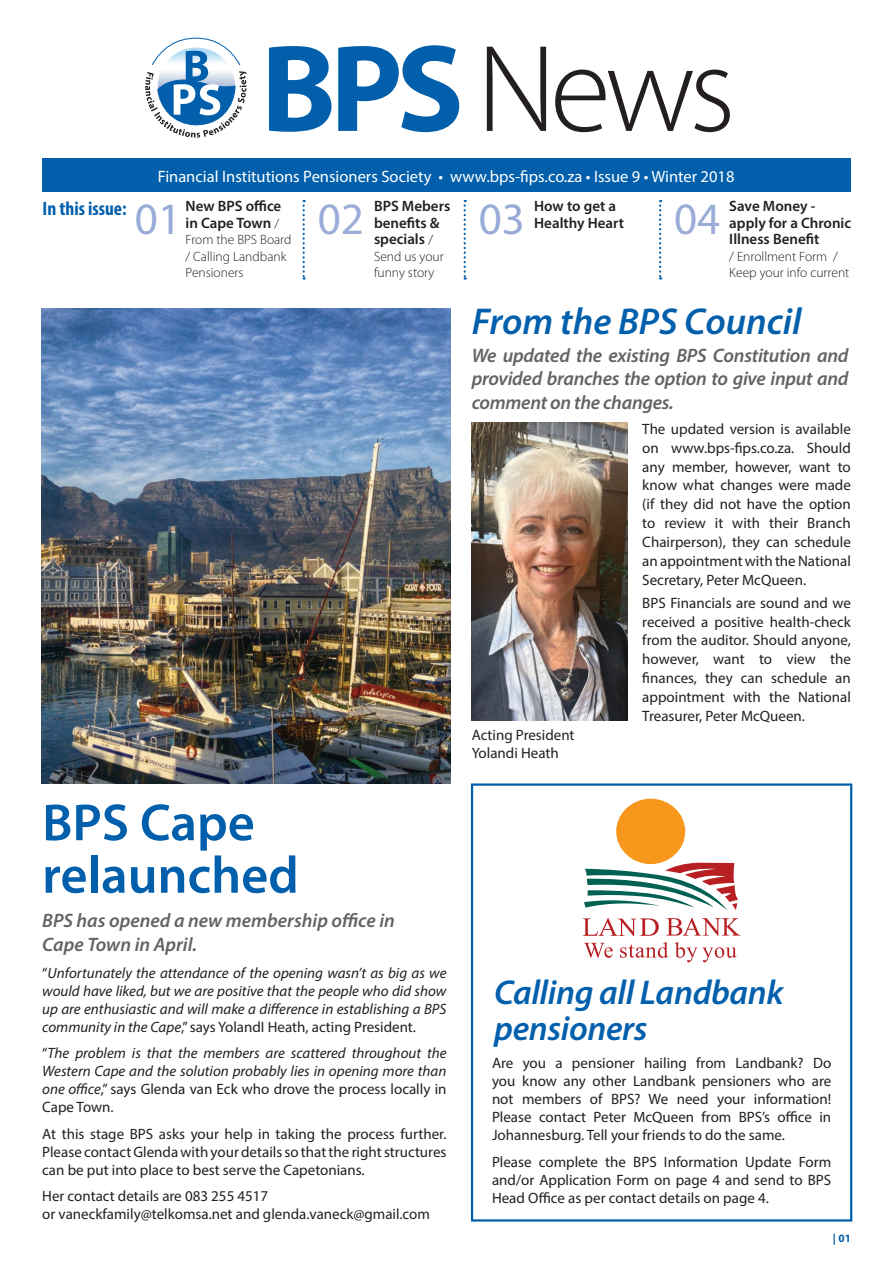
<style>
.page{position:relative;width:893px;height:1263px;background:#fff}
.page>*{position:absolute;margin:0;border:0;box-sizing:border-box;transform-origin:0 0}
.t1{font:300 124.95px "Myriad Pro";color:#231f20}
.t2{font:600 52.5px/52.5px "Myriad Pro";color:#015fac}
.t3{font:45px "Myriad Pro";color:#97abd6}
.t4{font:45px "Myriad Pro";color:#9aacd7}
.t5{font:italic 600 37.5px "Myriad Pro";color:#015fac}
.t6{font:italic 600 34.5px/36px "Myriad Pro";letter-spacing:-.01em;color:#015fac}
.t7{font:italic 600 19.5px/23.4px "Myriad Pro";letter-spacing:-.015em;color:#636366}
.t8{font:700 condensed 19.5px "Myriad Pro";color:#015fac}
.t9{font:16.5px "Myriad Pro";color:#fff}
.t10{font:15px/18.9px "Myriad Pro";color:#231f20;text-align:justify}
.t11{font:italic 15px/18px "Myriad Pro";color:#231f20;text-align:justify}
.t12{font:600 15px/16.5px "Myriad Pro";color:#231f20}
.t13{font:300 13.5px/16.5px "Myriad Pro";color:#231f20}
.t14{font:700 11.25px "Myriad Pro";color:#015fac}
.s1{font-weight:700;color:#015fac}
.s2{font-weight:300;font-size:13.5px}
.s3{font-style:normal}
</style>
<div class="page">
<div style="left:42px;top:159px;width:808px;height:33px;background:#015fac"></div>
<svg style="left:145px;top:37px;width:102px;height:101px"></svg>
<svg style="left:302px;top:200px;width:3px;height:80px"></svg>
<svg style="left:464px;top:200px;width:2px;height:80px"></svg>
<svg style="left:659px;top:200px;width:2px;height:80px"></svg>
<img style="left:42px;top:308px;width:409px;height:475px">
<img style="left:472px;top:423px;width:155px;height:298px">
<div style="left:616px;top:799px;width:69px;height:65px;background:#f7981d;border-radius:50%"></div>
<svg style="left:584px;top:863px;width:154px;height:47px"></svg>
<svg style="left:584px;top:943px;width:29px;height:15px"></svg>
<svg style="left:620px;top:942px;width:48px;height:16px"></svg>
<svg style="left:675px;top:942px;width:62px;height:20px"></svg>
<svg style="left:583px;top:918px;width:76px;height:18px"></svg>
<svg style="left:666px;top:918px;width:75px;height:18px"></svg>
<div style="left:471px;top:783px;width:381px;height:438px;border:2px solid #015fac"></div>
<h1 class="t1" style="left:261px;top:21px;width:476px"><span class="s1">BPS</span> News</h1>
<p class="t9" style="left:158px;top:166px;width:578px">Financial Institutions Pensioners Society • www.bps-fips.co.za • Issue 9 • Winter 2018</p>
<h3 class="t8" style="left:43px;top:196px;width:86px">In this issue:</h3>
<h3 class="t3" style="left:135px;top:191px;width:48px">01</h3>
<p class="t12" style="left:186px;top:197px;width:97px">New BPS office in Cape Town <span class="s2">/</span></p>
<p class="t13" style="left:186px;top:232px;width:107px">From the BPS Board / Calling Landbank<br>Pensioners</p>
<h3 class="t4" style="left:318px;top:191px;width:48px">02</h3>
<p class="t12" style="left:374px;top:197px;width:78px">BPS Mebers benefits &amp; specials <span class="s2">/</span></p>
<p class="t13" style="left:374px;top:248px;width:71px">Send us your funny story</p>
<h2 class="t2" style="left:42px;top:795px;width:258px">BPS Cape relaunched</h2>
<h3 class="t7" style="left:42px;top:908px;width:354px">BPS has opened a new membership office in<br>Cape Town in April.</h3>
<p class="t11" style="left:42px;top:963px;width:406px"><span class="s3">“</span>Unfortunately the attendance of the opening wasn’t as big as we would have liked, but we are positive that the people who did show up are enthusiastic and will make a difference in establishing a BPS community in the Cape<span class="s3">,” says YolandI Heath, acting President.</span></p>
<p class="t11" style="left:42px;top:1044px;width:406px"><span class="s3">“</span>The problem is that the members are scattered throughout the Western Cape and the solution probably lies in opening more than one office<span class="s3">,” says Glenda van Eck who drove the process locally in Cape Town.</span></p>
<p class="t10" style="left:42px;top:1124px;width:406px;line-height:18px">At this stage BPS asks your help in taking the process further.<br>Please contact Glenda with your details so that the right structures can be put into place to best serve the Capetonians.</p>
<p class="t10" style="left:42px;top:1187px;width:389px;line-height:18px">Her contact details are 083 255 4517<br>or vaneckfamily@telkomsa.net and glenda.vaneck@gmail.com</p>
<h3 class="t3" style="left:479px;top:191px;width:48px">03</h3>
<p class="t12" style="left:534px;top:197px;width:91px">How to get a<br>Healthy Heart</p>
<h3 class="t4" style="left:674px;top:191px;width:48px">04</h3>
<p class="t12" style="left:729px;top:197px;width:123px">Save Money - apply for a Chronic<br>Illness Benefit</p>
<p class="t13" style="left:729px;top:248px;width:122px">/ Enrollment Form /<br>Keep your info current</p>
<h3 class="t5" style="left:472px;top:298px;width:331px">From the BPS Council</h3>
<h3 class="t7" style="left:472px;top:343px;width:378px;text-align:justify">We updated the existing BPS Constitution and provided branches the option to give input and comment on the changes.</h3>
<p class="t10" style="left:642px;top:419px;width:210px">The updated version is available on www.bps-fips.co.za. Should any member, however, want to know what changes were made (if they did not have the option to review it with their Branch Chairperson), they can schedule an appointment with the National Secretary, Peter McQueen.</p>
<p class="t10" style="left:642px;top:593px;width:210px">BPS Financials are sound and we received a positive health-check from the auditor. Should anyone, however, want to view the finances, they can schedule an appointment with the National Treasurer, Peter McQueen.</p>
<p class="t10" style="left:472px;top:726px;width:104px;line-height:18px">Acting President<br>Yolandi Heath</p>
<h3 class="t6" style="left:494px;top:973px;width:291px">Calling all Landbank pensioners</h3>
<p class="t10" style="left:492px;top:1054px;width:341px;line-height:18px">Are you a pensioner hailing from Landbank? Do you know any other Landbank pensioners who are not members of BPS? We need your information!<br>Please contact Peter McQueen from BPS’s office in Johannesburg. Tell your friends to do the same.</p>
<p class="t10" style="left:492px;top:1152px;width:341px;line-height:18px">Please complete the BPS Information Update Form and/or Application Form on page 4 and send to BPS Head Office as per contact details on page 4.</p>
<p class="t14" style="left:833px;top:1230px;width:20px">| 01</p>
</div>
